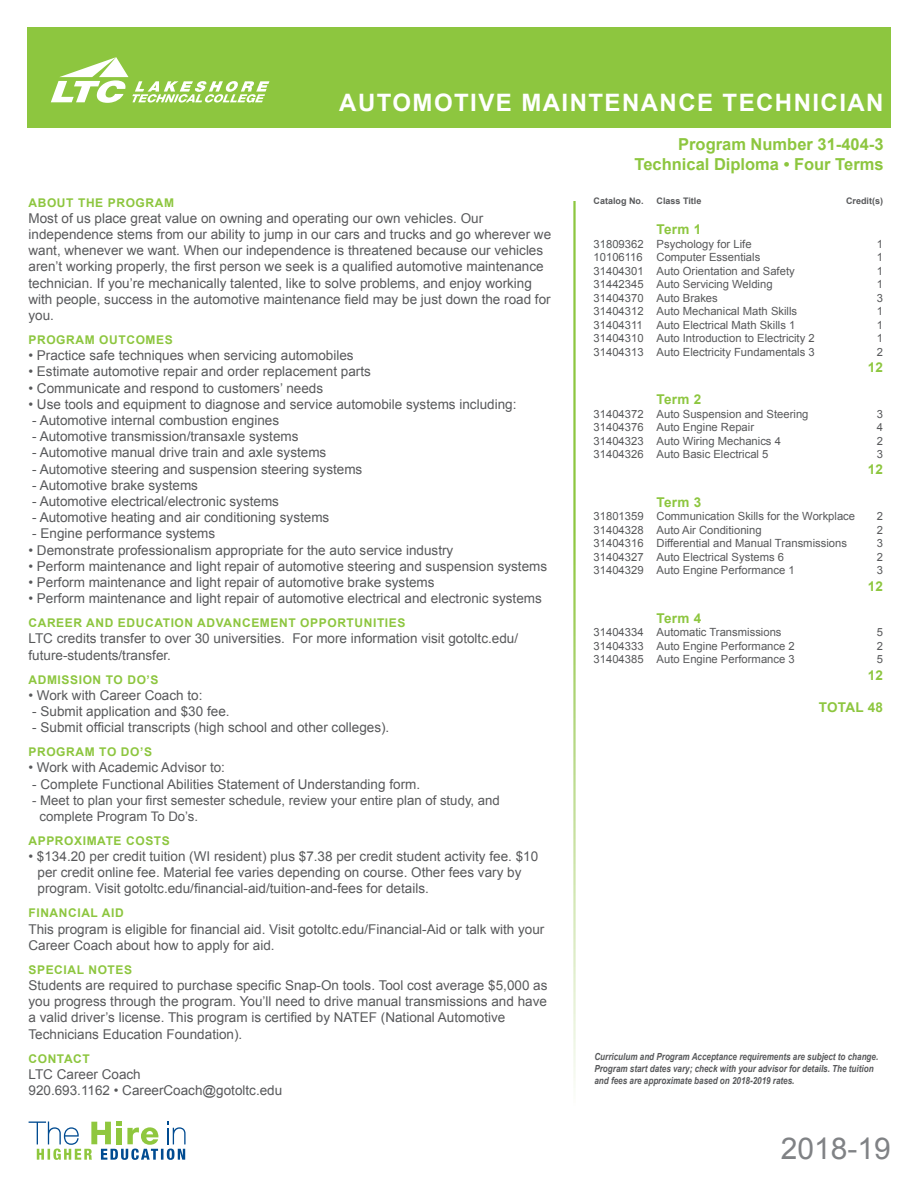
<style>
.page{position:relative;width:918px;height:1188px;background:#fff}
.page>*{position:absolute;margin:0;border:0;box-sizing:border-box;transform-origin:0 0}
.t1{font:30px "Arial";color:#808285}
.t2{font:700 24px "Arial";letter-spacing:.06em;color:#fff}
.t3{font:700 16.5px/19.8px "Arial";color:#8dc63f;text-align:right}
.t4{font:13.5px/16.2px "Arial";color:#58595b}
.t5{font:700 13.5px "Arial";letter-spacing:.02em;color:#8dc63f}
.t6{font:13.2px/16.2px "Arial";color:#58595b}
.t7{font:700 12px "Arial";letter-spacing:.05em;color:#8dc63f}
.t8{font:11.25px "Arial";color:#58595b}
.t9{font:italic 700 9.75px/11.7px "Arial";color:#58595b;scale:.83 1}
.t10{font:700 9px "Arial";color:#58595b}
</style>
<div class="page">
<div style="left:27px;top:27px;width:864px;height:100px;background:#8dc63f"></div>
<svg style="left:51px;top:57px;width:218px;height:46px"></svg>
<svg style="left:29px;top:1122px;width:157px;height:38px"></svg>
<h2 class="t2" style="left:339px;top:86px;width:546px">AUTOMOTIVE MAINTENANCE TECHNICIAN</h2>
<p class="t3" style="left:635px;top:135px;width:251px">Program Number 31-404-3<br>Technical Diploma • Four Terms</p>
<p class="t7" style="left:28px;top:194px;width:147px">ABOUT THE PROGRAM</p>
<p class="t4" style="left:28px;top:210px;width:524px">Most of us place great value on owning and operating our own vehicles. Our independence stems from our ability to jump in our cars and trucks and go wherever we want, whenever we want. When our independence is threatened because our vehicles aren’t working properly, the first person we seek is a qualified automotive maintenance technician. If you’re mechanically talented, like to solve problems, and enjoy working with people, success in the automotive maintenance field may be just down the road for you.</p>
<p class="t7" style="left:28px;top:332px;width:146px">PROGRAM OUTCOMES</p>
<p class="t4" style="left:28px;top:348px;width:327px">• Practice safe techniques when servicing automobiles</p>
<p class="t4" style="left:28px;top:364px;width:344px">• Estimate automotive repair and order replacement parts</p>
<p class="t4" style="left:28px;top:380px;width:296px">• Communicate and respond to customers’ needs</p>
<p class="t4" style="left:28px;top:396px;width:489px">• Use tools and equipment to diagnose and service automobile systems including:</p>
<p class="t4" style="left:32px;top:412px;width:248px">- Automotive internal combustion engines</p>
<p class="t4" style="left:32px;top:429px;width:268px">- Automotive transmission/transaxle systems</p>
<p class="t4" style="left:32px;top:445px;width:296px">- Automotive manual drive train and axle systems</p>
<p class="t4" style="left:32px;top:461px;width:332px">- Automotive steering and suspension steering systems</p>
<p class="t4" style="left:32px;top:477px;width:167px">- Automotive brake systems</p>
<p class="t4" style="left:32px;top:493px;width:248px">- Automotive electrical/electronic systems</p>
<p class="t4" style="left:32px;top:510px;width:299px">- Automotive heating and air conditioning systems</p>
<p class="t4" style="left:32px;top:526px;width:185px">- Engine performance systems</p>
<p class="t4" style="left:28px;top:542px;width:426px">• Demonstrate professionalism appropriate for the auto service industry</p>
<p class="t4" style="left:28px;top:558px;width:520px">• Perform maintenance and light repair of automotive steering and suspension systems</p>
<p class="t4" style="left:28px;top:574px;width:408px">• Perform maintenance and light repair of automotive brake systems</p>
<p class="t4" style="left:28px;top:591px;width:515px">• Perform maintenance and light repair of automotive electrical and electronic systems</p>
<p class="t7" style="left:28px;top:615px;width:378px">CAREER AND EDUCATION ADVANCEMENT OPPORTUNITIES</p>
<p class="t4" style="left:28px;top:631px;width:491px">LTC credits transfer to over 30 universities. For more information visit gotoltc.edu/ future-students/transfer.</p>
<p class="t7" style="left:28px;top:671px;width:132px">ADMISSION TO DO’S</p>
<p class="t4" style="left:28px;top:687px;width:176px">• Work with Career Coach to:</p>
<p class="t4" style="left:32px;top:703px;width:199px">- Submit application and $30 fee.</p>
<p class="t4" style="left:32px;top:720px;width:359px">- Submit official transcripts (high school and other colleges).</p>
<p class="t7" style="left:28px;top:744px;width:125px">PROGRAM TO DO’S</p>
<p class="t4" style="left:28px;top:760px;width:198px">• Work with Academic Advisor to:</p>
<p class="t4" style="left:32px;top:776px;width:389px">- Complete Functional Abilities Statement of Understanding form.</p>
<p class="t6" style="left:40px;top:792px;width:462px;text-indent:-7px">- Meet to plan your first semester schedule, review your entire plan of study, and complete Program To Do’s.</p>
<p class="t7" style="left:28px;top:833px;width:143px">APPROXIMATE COSTS</p>
<p class="t4" style="left:38px;top:848px;width:502px;text-indent:-9px">• $134.20 per credit tuition (WI resident) plus $7.38 per credit student activity fee. $10 per credit online fee. Material fee varies depending on course. Other fees vary by program. Visit gotoltc.edu/financial-aid/tuition-and-fees for details.</p>
<p class="t7" style="left:28px;top:905px;width:97px">FINANCIAL AID</p>
<p class="t4" style="left:28px;top:921px;width:517px">This program is eligible for financial aid. Visit gotoltc.edu/Financial-Aid or talk with your<br>Career Coach about how to apply for aid.</p>
<p class="t7" style="left:28px;top:962px;width:105px">SPECIAL NOTES</p>
<p class="t4" style="left:28px;top:977px;width:521px">Students are required to purchase specific Snap-On tools. Tool cost average $5,000 as you progress through the program. You’ll need to drive manual transmissions and have a valid driver’s license. This program is certified by NATEF (National Automotive Technicians Education Foundation).</p>
<p class="t7" style="left:28px;top:1050px;width:63px">CONTACT</p>
<p class="t4" style="left:28px;top:1066px;width:255px">LTC Career Coach<br>920.693.1162 • CareerCoach@gotoltc.edu</p>
<p class="t10" style="left:594px;top:195px;width:52px">Catalog No.</p>
<p class="t10" style="left:657px;top:195px;width:46px">Class Title</p>
<p class="t10" style="left:846px;top:195px;width:38px">Credit(s)</p>
<p class="t5" style="left:657px;top:220px;width:46px">Term 1</p>
<p class="t8" style="left:594px;top:236px;width:160px">31809362 Psychology for Life</p>
<p class="t8" style="left:877px;top:236px;width:8px">1</p>
<p class="t8" style="left:594px;top:250px;width:168px">10106116 Computer Essentials</p>
<p class="t8" style="left:877px;top:250px;width:8px">1</p>
<p class="t8" style="left:594px;top:263px;width:203px">31404301 Auto Orientation and Safety</p>
<p class="t8" style="left:877px;top:263px;width:8px">1</p>
<p class="t8" style="left:594px;top:277px;width:181px">31442345 Auto Servicing Welding</p>
<p class="t8" style="left:877px;top:277px;width:8px">1</p>
<p class="t8" style="left:594px;top:290px;width:126px">31404370 Auto Brakes</p>
<p class="t8" style="left:877px;top:290px;width:8px">3</p>
<p class="t8" style="left:594px;top:304px;width:205px">31404312 Auto Mechanical Math Skills</p>
<p class="t8" style="left:877px;top:304px;width:8px">1</p>
<p class="t8" style="left:594px;top:317px;width:203px">31404311 Auto Electrical Math Skills 1</p>
<p class="t8" style="left:877px;top:317px;width:8px">1</p>
<p class="t8" style="left:594px;top:331px;width:223px">31404310 Auto Introduction to Electricity 2</p>
<p class="t8" style="left:877px;top:331px;width:8px">1</p>
<p class="t8" style="left:594px;top:344px;width:223px">31404313 Auto Electricity Fundamentals 3</p>
<p class="t8" style="left:877px;top:344px;width:8px">2</p>
<p class="t5" style="left:868px;top:358px;width:17px">12</p>
<p class="t5" style="left:657px;top:391px;width:46px">Term 2</p>
<p class="t8" style="left:594px;top:406px;width:216px">31404372 Auto Suspension and Steering</p>
<p class="t8" style="left:877px;top:406px;width:8px">3</p>
<p class="t8" style="left:594px;top:420px;width:162px">31404376 Auto Engine Repair</p>
<p class="t8" style="left:877px;top:420px;width:8px">4</p>
<p class="t8" style="left:594px;top:433px;width:189px">31404323 Auto Wiring Mechanics 4</p>
<p class="t8" style="left:877px;top:433px;width:8px">2</p>
<p class="t8" style="left:594px;top:447px;width:176px">31404326 Auto Basic Electrical 5</p>
<p class="t8" style="left:877px;top:447px;width:8px">3</p>
<p class="t5" style="left:868px;top:461px;width:17px">12</p>
<p class="t5" style="left:657px;top:493px;width:46px">Term 3</p>
<p class="t8" style="left:594px;top:509px;width:263px">31801359 Communication Skills for the Workplace</p>
<p class="t8" style="left:877px;top:509px;width:8px">2</p>
<p class="t8" style="left:594px;top:523px;width:170px">31404328 Auto Air Conditioning</p>
<p class="t8" style="left:877px;top:523px;width:8px">2</p>
<p class="t8" style="left:594px;top:536px;width:255px">31404316 Differential and Manual Transmissions</p>
<p class="t8" style="left:877px;top:536px;width:8px">3</p>
<p class="t8" style="left:594px;top:550px;width:192px">31404327 Auto Electrical Systems 6</p>
<p class="t8" style="left:877px;top:550px;width:8px">2</p>
<p class="t8" style="left:594px;top:563px;width:203px">31404329 Auto Engine Performance 1</p>
<p class="t8" style="left:877px;top:563px;width:8px">3</p>
<p class="t5" style="left:868px;top:577px;width:17px">12</p>
<p class="t5" style="left:657px;top:609px;width:46px">Term 4</p>
<p class="t8" style="left:594px;top:625px;width:190px">31404334 Automatic Transmissions</p>
<p class="t8" style="left:877px;top:625px;width:8px">5</p>
<p class="t8" style="left:594px;top:639px;width:203px">31404333 Auto Engine Performance 2</p>
<p class="t8" style="left:877px;top:639px;width:8px">2</p>
<p class="t8" style="left:594px;top:652px;width:203px">31404385 Auto Engine Performance 3</p>
<p class="t8" style="left:877px;top:652px;width:8px">5</p>
<p class="t5" style="left:868px;top:666px;width:17px">12</p>
<p class="t5" style="left:819px;top:698px;width:66px">TOTAL 48</p>
<p class="t9" style="left:594px;top:1051px;width:344px">Curriculum and Program Acceptance requirements are subject to change.<br>Program start dates vary; check with your advisor for details. The tuition and fees are approximate based on 2018-2019 rates.</p>
<h1 class="t1" style="left:781px;top:1129px;width:112px">2018-19</h1>
</div>
